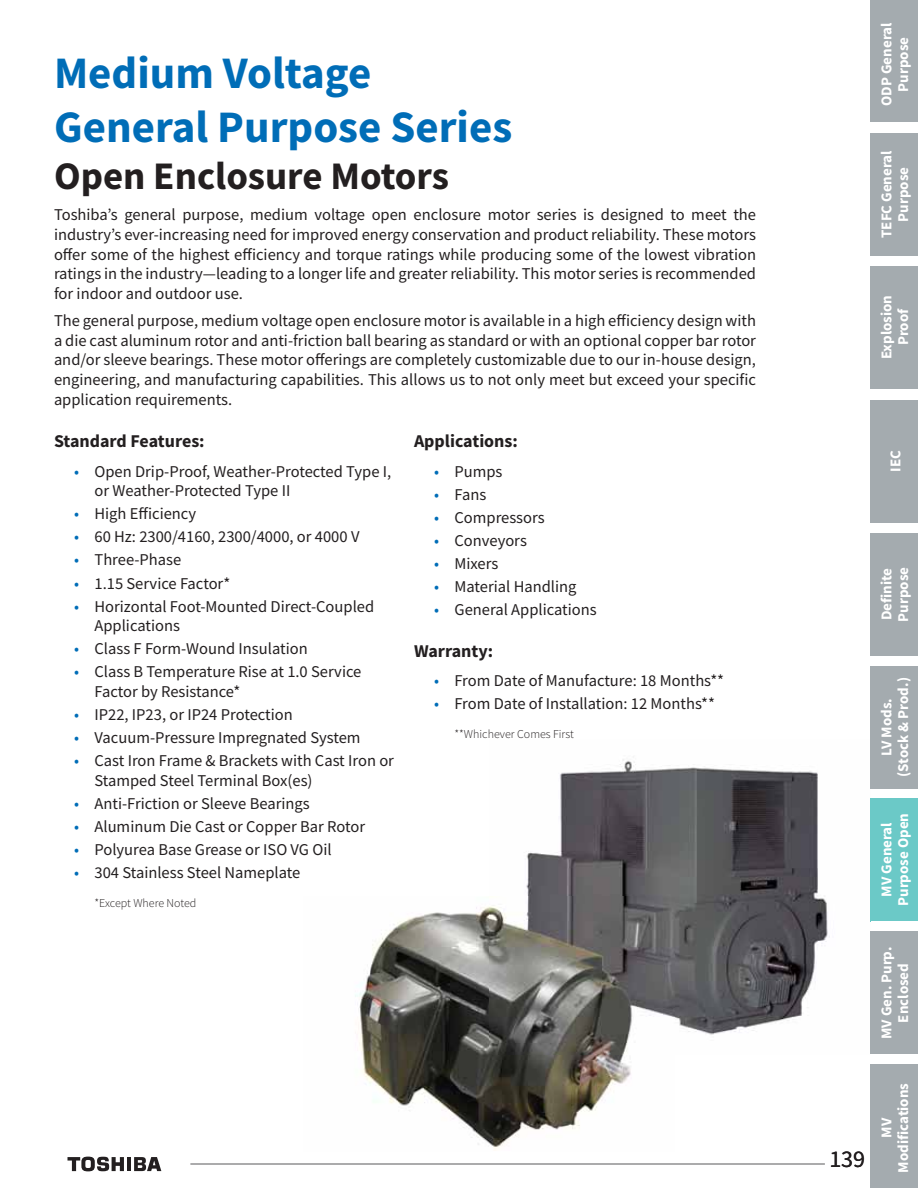
<style>
.page{position:relative;width:918px;height:1188px;background:#fff}
.page>*{position:absolute;margin:0;border:0;box-sizing:border-box;transform-origin:0 0}
.t1{font:700 45px/54px "Toshiba Sans";color:#006db7}
.t2{font:700 39px "Toshiba Sans";color:#231f20}
.t3{font:24px "Toshiba Sans";color:#231f20}
.t4{font:700 18px "Toshiba Sans";color:#231f20}
.t5{font:16.5px/19.8px "Toshiba Sans";color:#231f20}
.t6{font:700 15px/16.5px "Toshiba Sans";color:#fff;text-align:center}
.t7{font:300 12px "Toshiba Sans";color:#231f20}
.s1{color:#006db7}
</style>
<div class="page">
<svg style="left:68px;top:1157px;width:56px;height:14px"></svg>
<hr style="left:127px;top:1157px;width:4px;height:14px;background:#231f20">
<svg style="left:134px;top:1157px;width:27px;height:14px"></svg>
<hr style="left:190px;top:1164px;width:635px;height:1px;background:#58595b">
<div style="left:870px;top:0;width:48px;height:121px;background:#a4abaf"></div>
<div style="left:870px;top:133px;width:48px;height:122px;background:#a4abaf"></div>
<div style="left:870px;top:266px;width:48px;height:122px;background:#a4abaf"></div>
<div style="left:870px;top:400px;width:48px;height:122px;background:#a4abaf"></div>
<div style="left:870px;top:533px;width:48px;height:122px;background:#a4abaf"></div>
<div style="left:870px;top:666px;width:48px;height:122px;background:#a4abaf"></div>
<div style="left:870px;top:932px;width:48px;height:122px;background:#a4abaf"></div>
<div style="left:870px;top:1065px;width:48px;height:123px;background:#a4abaf"></div>
<div style="left:870px;top:799px;width:48px;height:122px;background:#6bc9c7"></div>
<img style="left:526px;top:759px;width:345px;height:276px">
<img style="left:870px;top:759px;width:1px;height:29px">
<img style="left:870px;top:932px;width:1px;height:103px">
<img style="left:870px;top:799px;width:1px;height:122px">
<img style="left:355px;top:906px;width:276px;height:243px">
<img style="left:490px;top:896px;width:184px;height:159px">
<h1 class="t1" style="left:54px;top:50px;width:460px">Medium Voltage<br>General Purpose Series</h1>
<h2 class="t2" style="left:54px;top:161px;width:397px">Open Enclosure Motors</h2>
<p class="t5" style="left:54px;top:206px;width:704px;text-align:justify">Toshiba’s general purpose, medium voltage open enclosure motor series is designed to meet the industry’s ever-increasing need for improved energy conservation and product reliability. These motors offer some of the highest efficiency and torque ratings while producing some of the lowest vibration ratings in the industry—leading to a longer life and greater reliability. This motor series is recommended for indoor and outdoor use.</p>
<p class="t5" style="left:54px;top:312px;width:704px;text-align:justify">The general purpose, medium voltage open enclosure motor is available in a high efficiency design with a die cast aluminum rotor and anti-friction ball bearing as standard or with an optional copper bar rotor and/or sleeve bearings. These motor offerings are completely customizable due to our in-house design, engineering, and manufacturing capabilities. This allows us to not only meet but exceed your specific application requirements.</p>
<p class="t4" style="left:54px;top:434px;width:152px">Standard Features:</p>
<p class="t5" style="left:94px;top:463px;width:298px;text-indent:-20px"><span class="s1">•</span> Open Drip-Proof, Weather-Protected Type I, or Weather-Protected Type II</p>
<p class="t5" style="left:74px;top:506px;width:124px"><span class="s1">•</span> High Efficiency</p>
<p class="t5" style="left:74px;top:529px;width:287px"><span class="s1">•</span> 60 Hz: 2300/4160, 2300/4000, or 4000 V</p>
<p class="t5" style="left:74px;top:552px;width:109px"><span class="s1">•</span> Three-Phase</p>
<p class="t5" style="left:74px;top:575px;width:157px"><span class="s1">•</span> 1.15 Service Factor*</p>
<p class="t5" style="left:94px;top:598px;width:281px;text-indent:-20px"><span class="s1">•</span> Horizontal Foot-Mounted Direct-Coupled<br>Applications</p>
<p class="t5" style="left:74px;top:641px;width:235px"><span class="s1">•</span> Class F Form-Wound Insulation</p>
<p class="t5" style="left:94px;top:664px;width:268px;text-indent:-20px"><span class="s1">•</span> Class B Temperature Rise at 1.0 Service<br>Factor by Resistance*</p>
<p class="t5" style="left:74px;top:706px;width:220px"><span class="s1">•</span> IP22, IP23, or IP24 Protection</p>
<p class="t5" style="left:74px;top:729px;width:288px"><span class="s1">•</span> Vacuum-Pressure Impregnated System</p>
<p class="t5" style="left:94px;top:753px;width:301px;text-indent:-20px"><span class="s1">•</span> Cast Iron Frame &amp; Brackets with Cast Iron or<br>Stamped Steel Terminal Box(es)</p>
<p class="t5" style="left:74px;top:795px;width:237px"><span class="s1">•</span> Anti-Friction or Sleeve Bearings</p>
<p class="t5" style="left:74px;top:818px;width:292px"><span class="s1">•</span> Aluminum Die Cast or Copper Bar Rotor</p>
<p class="t5" style="left:74px;top:841px;width:259px"><span class="s1">•</span> Polyurea Base Grease or ISO VG Oil</p>
<p class="t5" style="left:74px;top:864px;width:228px"><span class="s1">•</span> 304 Stainless Steel Nameplate</p>
<p class="t7" style="left:94px;top:899px;width:103px">*Except Where Noted</p>
<p class="t4" style="left:414px;top:434px;width:105px">Applications:</p>
<p class="t5" style="left:434px;top:463px;width:70px"><span class="s1">•</span> Pumps</p>
<p class="t5" style="left:434px;top:486px;width:54px"><span class="s1">•</span> Fans</p>
<p class="t5" style="left:434px;top:509px;width:112px"><span class="s1">•</span> Compressors</p>
<p class="t5" style="left:434px;top:532px;width:94px"><span class="s1">•</span> Conveyors</p>
<p class="t5" style="left:434px;top:555px;width:66px"><span class="s1">•</span> Mixers</p>
<p class="t5" style="left:434px;top:578px;width:144px"><span class="s1">•</span> Material Handling</p>
<p class="t5" style="left:434px;top:601px;width:164px"><span class="s1">•</span> General Applications</p>
<p class="t4" style="left:414px;top:644px;width:81px">Warranty:</p>
<p class="t5" style="left:434px;top:673px;width:291px"><span class="s1">•</span> From Date of Manufacture: 18 Months**</p>
<p class="t5" style="left:434px;top:696px;width:282px"><span class="s1">•</span> From Date of Installation: 12 Months**</p>
<p class="t7" style="left:454px;top:730px;width:121px">**Whichever Comes First</p>
<p class="t6" style="left:880px;top:106px;width:85px;rotate:-90deg">ODP General<br>Purpose</p>
<p class="t6" style="left:880px;top:238px;width:89px;rotate:-90deg">TEFC General<br>Purpose</p>
<p class="t6" style="left:880px;top:359px;width:66px;rotate:-90deg">Explosion<br>Proof</p>
<p class="t6" style="left:889px;top:472px;width:23px;rotate:-90deg">IEC</p>
<p class="t6" style="left:880px;top:622px;width:56px;text-align:left;rotate:-90deg">Definite<br>Purpose</p>
<p class="t6" style="left:880px;top:777px;width:101px;rotate:-90deg">LV Mods. (Stock &amp; Prod.)</p>
<p class="t6" style="left:880px;top:906px;width:94px;rotate:-90deg">MV General<br>Purpose Open</p>
<p class="t6" style="left:880px;top:1039px;width:94px;rotate:-90deg">MV Gen. Purp.<br>Enclosed</p>
<h3 class="t3" style="left:829px;top:1150px;width:37px">139</h3>
<p class="t6" style="left:880px;top:1173px;width:91px;rotate:-90deg">MV<br>Modifications</p>
</div>
